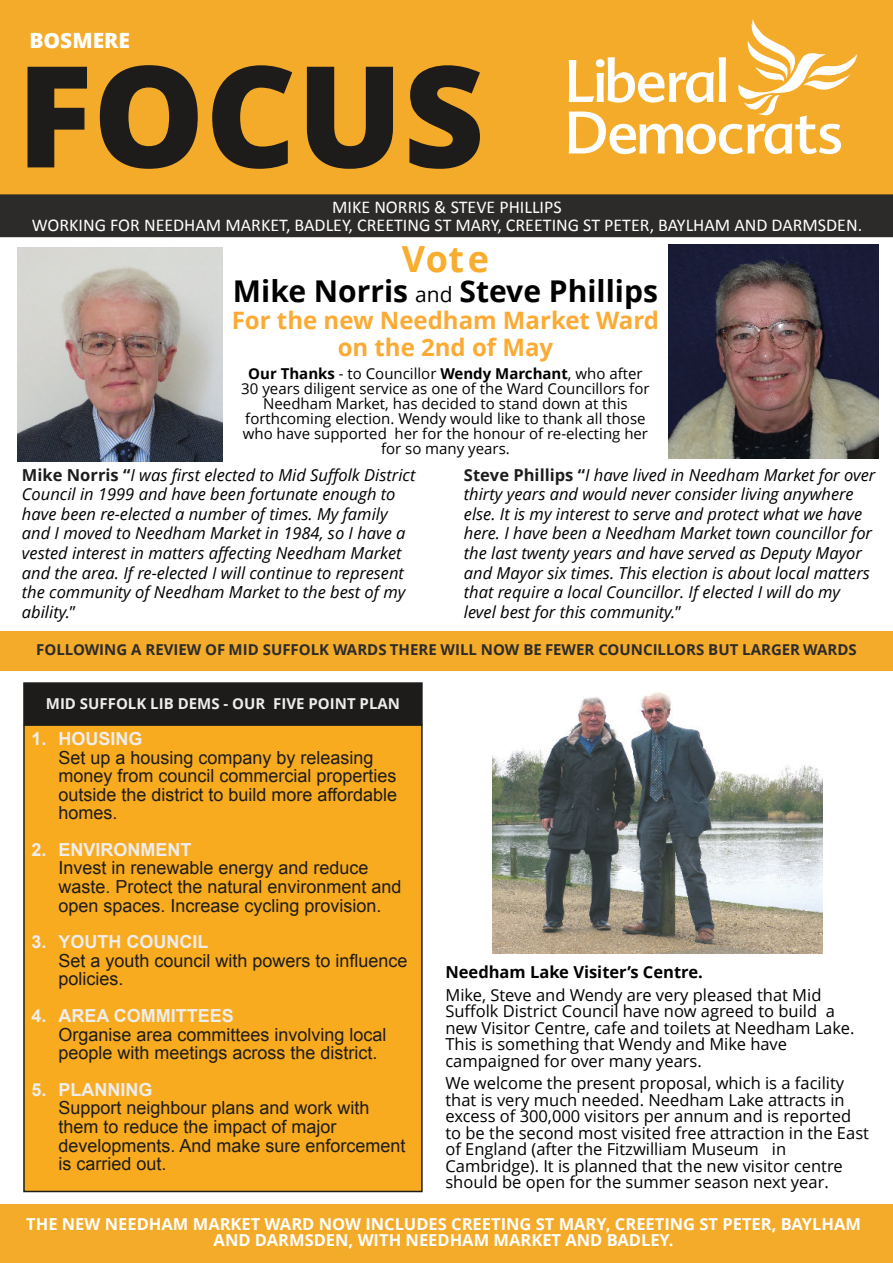
<style>
.page{position:relative;width:893px;height:1263px;background:#fff}
.page>*{position:absolute;margin:0;border:0;box-sizing:border-box;transform-origin:0 0}
.t1{font:800 141px "Open Sans";color:#1e1c1a}
.t2{font:700 36px "Open Sans";color:#f8ad2e}
.t3{font:700 30px "Open Sans";color:#000}
.t4{font:700 24px/27px "Open Sans";color:#fbaa33;text-align:center}
.t5{font:800 21px "Open Sans";color:#fff}
.t6{font:18px/18.6px "Arial";color:#1e1c1a}
.t7{font:18px/18px "Calibri";color:#fff;text-align:center}
.t8{font:700 18px "Arial";color:#efedec}
.t9{font:italic 16.5px/19.6px "Open Sans";color:#000}
.t10{font:16.5px/16.5px "Open Sans";color:#000}
.t11{font:700 16.5px/16.5px "Open Sans";color:#fff;text-align:center}
.t12{font:700 16.5px "Open Sans";color:#000}
.t13{font:15px/15px "Open Sans";color:#000;text-align:center}
.t14{font:700 15px "Open Sans";color:#2c2b2a}
.t15{font:700 15px "Open Sans";color:#efedec}
.s1{font-weight:400;font-size:21px}
.s2{font-weight:700}
.s3{font-weight:700;font-style:normal;color:#1d1d1d}
.s4{font-style:normal}
</style>
<div class="page">
<img style="left:493px;top:692px;width:329px;height:261px">
<div style="left:0;top:1203px;width:893px;height:60px;background:#f4ab29"></div>
<div style="left:0;top:631px;width:893px;height:40px;background:#f4ab29"></div>
<div style="left:0;top:0;width:893px;height:202px;background:#f4ab29"></div>
<div style="left:0;top:194px;width:893px;height:43px;background:#2c2b2a"></div>
<svg style="left:569px;top:19px;width:288px;height:135px"></svg>
<div style="left:23px;top:724px;width:400px;height:468px;background:#f8ab1f;border:2px solid #1e1c1a"></div>
<div style="left:23px;top:682px;width:400px;height:43px;background:#1e1c1a;border:2px solid #1e1c1a"></div>
<img style="left:18px;top:247px;width:204px;height:214px">
<img style="left:668px;top:245px;width:211px;height:214px">
<p class="t5" style="left:29px;top:32px;width:102px">BOSMERE</p>
<h1 class="t1" style="left:17px;top:60px;width:469px">FOCUS</h1>
<p class="t7" style="left:32px;top:199px;width:832px">MIKE NORRIS &amp; STEVE PHILLIPS<br>WORKING FOR NEEDHAM MARKET, BADLEY, CREETING ST MARY, CREETING ST PETER, BAYLHAM AND DARMSDEN.</p>
<h2 class="t2" style="left:402px;top:244px;width:89px">Vote</h2>
<h3 class="t3" style="left:233px;top:279px;width:427px">Mike Norris <span class="s1">and</span> Steve Phillips</h3>
<h3 class="t4" style="left:232px;top:309px;width:429px">For the new Needham Market Ward on the 2nd of May</h3>
<p class="t13" style="left:241px;top:367px;width:410px"><span class="s2">Our Thanks</span> - to Councillor <span class="s2">Wendy Marchant</span>, who after 30 years diligent service as one of the Ward Councillors for Needham Market, has decided to stand down at this forthcoming election. Wendy would like to thank all those who have supported her for the honour of re-electing her for so many years.</p>
<p class="t9" style="left:22px;top:466px;width:395px"><span class="s3">Mike Norris “</span>I was first elected to Mid Suffolk District Council in 1999 and have been fortunate enough to have been re-elected a number of times. My family and I moved to Needham Market in 1984, so I have a vested interest in matters affecting Needham Market and the area. If re-elected I will continue to represent the community of Needham Market to the best of my ability.<span class="s4">”</span></p>
<p class="t9" style="left:464px;top:466px;width:413px"><span class="s3">Steve Phillips “</span>I have lived in Needham Market for over thirty years and would never consider living anywhere else. It is my interest to serve and protect what we have here. I have been a Needham Market town councillor for the last twenty years and have served as Deputy Mayor and Mayor six times. This election is about local matters that require a local Councillor. If elected I will do my level best for this community.<span class="s4">”</span></p>
<p class="t14" style="left:36px;top:644px;width:822px">FOLLOWING A REVIEW OF MID SUFFOLK WARDS THERE WILL NOW BE FEWER COUNCILLORS BUT LARGER WARDS</p>
<p class="t15" style="left:46px;top:697px;width:356px">MID SUFFOLK LIB DEMS - OUR FIVE POINT PLAN</p>
<p class="t8" style="left:31px;top:732px;width:113px">1. HOUSING</p>
<p class="t6" style="left:58px;top:749px;width:340px">Set up a housing company by releasing money from council commercial properties outside the district to build more affordable homes.</p>
<p class="t8" style="left:31px;top:843px;width:162px">2. ENVIRONMENT</p>
<p class="t6" style="left:58px;top:860px;width:345px">Invest in renewable energy and reduce waste. Protect the natural environment and open spaces. Increase cycling provision.</p>
<p class="t8" style="left:31px;top:935px;width:178px">3. YOUTH COUNCIL</p>
<p class="t6" style="left:58px;top:953px;width:351px">Set a youth council with powers to influence policies.</p>
<p class="t8" style="left:31px;top:1009px;width:204px">4. AREA COMMITTEES</p>
<p class="t6" style="left:58px;top:1027px;width:330px">Organise area committees involving local people with meetings across the district.</p>
<p class="t8" style="left:31px;top:1083px;width:123px">5. PLANNING</p>
<p class="t6" style="left:58px;top:1100px;width:349px">Support neighbour plans and work with them to reduce the impact of major developments. And make sure enforcement is carried out.</p>
<p class="t12" style="left:445px;top:965px;width:259px">Needham Lake Visiter’s Centre.</p>
<p class="t10" style="left:445px;top:988px;width:410px">Mike, Steve and Wendy are very pleased that Mid Suffolk District Council have now agreed to build a new Visitor Centre, cafe and toilets at Needham Lake.<br>This is something that Wendy and Mike have campaigned for over many years.</p>
<p class="t10" style="left:445px;top:1076px;width:425px">We welcome the present proposal, which is a facility that is very much needed. Needham Lake attracts in excess of 300,000 visitors per annum and is reported to be the second most visited free attraction in the East of England (after the Fitzwilliam Museum in Cambridge). It is planned that the new visitor centre should be open for the summer season next year.</p>
<p class="t11" style="left:26px;top:1217px;width:836px">THE NEW NEEDHAM MARKET WARD NOW INCLUDES CREETING ST MARY, CREETING ST PETER, BAYLHAM<br>AND DARMSDEN, WITH NEEDHAM MARKET AND BADLEY.</p>
</div>
